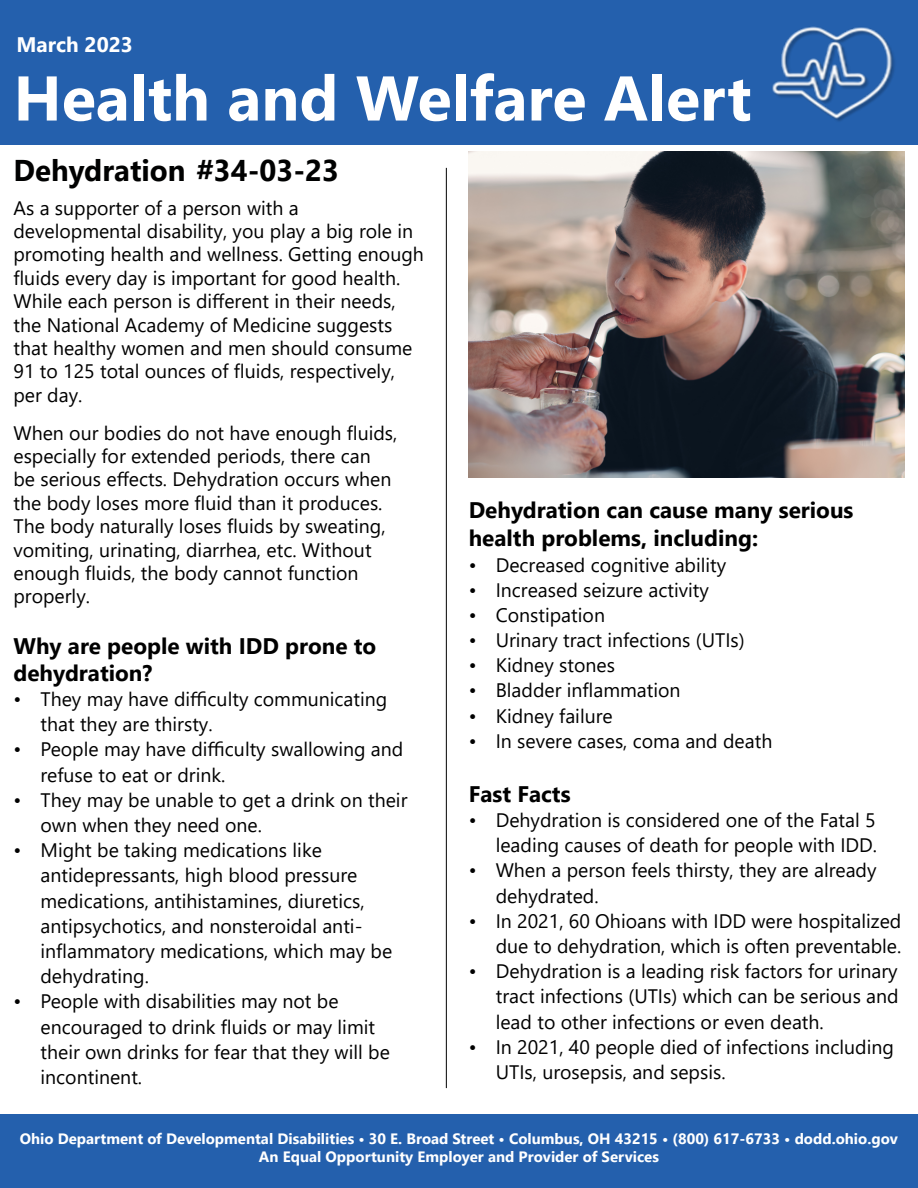
<style>
.page{position:relative;width:918px;height:1188px;background:#fff}
.page>*{position:absolute;margin:0;border:0;box-sizing:border-box;transform-origin:0 0}
.t1{font:700 63px "Segoe UI";color:#fff}
.t2{font:700 30px "Segoe UI";color:#000101}
.t3{font:700 22.5px/27px "Segoe UI";color:#000}
.t4{font:700 21px "Segoe UI";color:#fff}
.t5{font:19.5px/25.2px "Segoe UI";color:#000}
.t6{font:700 15px/18px "Segoe UI";color:#fff;text-align:center}
</style>
<div class="page">
<div style="left:0;top:0;width:918px;height:145px;background:#2460ad"></div>
<div style="left:0;top:1115px;width:918px;height:73px;background:#2460ad"></div>
<hr style="left:446px;top:168px;width:1px;height:920px;background:#000">
<img style="left:772px;top:26px;width:123px;height:95px">
<img style="left:469px;top:152px;width:435px;height:325px">
<p class="t4" style="left:16px;top:24px;width:118px">March 2023</p>
<h1 class="t1" style="left:14px;top:39px;width:739px">Health and Welfare Alert</h1>
<h2 class="t2" style="left:14px;top:142px;width:327px">Dehydration #34-03-23</h2>
<p class="t5" style="left:14px;top:194px;width:412px;line-height:23.4px">As a supporter of a person with a developmental disability, you play a big role in promoting health and wellness. Getting enough fluids every day is important for good health.<br>While each person is different in their needs, the National Academy of Medicine suggests that healthy women and men should consume 91 to 125 total ounces of fluids, respectively, per day.</p>
<p class="t5" style="left:14px;top:419px;width:385px;line-height:23.4px">When our bodies do not have enough fluids, especially for extended periods, there can<br>be serious effects. Dehydration occurs when the body loses more fluid than it produces.<br>The body naturally loses fluids by sweating, vomiting, urinating, diarrhea, etc. Without enough fluids, the body cannot function properly.</p>
<p class="t3" style="left:14px;top:631px;width:364px">Why are people with IDD prone to dehydration?</p>
<p class="t5" style="left:41px;top:685px;width:348px;text-indent:-27px">• They may have difficulty communicating that they are thirsty.</p>
<p class="t5" style="left:41px;top:735px;width:364px;text-indent:-27px">• People may have difficulty swallowing and refuse to eat or drink.</p>
<p class="t5" style="left:41px;top:786px;width:368px;text-indent:-27px">• They may be unable to get a drink on their own when they need one.</p>
<p class="t5" style="left:41px;top:836px;width:353px;text-indent:-27px">• Might be taking medications like antidepressants, high blood pressure medications, antihistamines, diuretics, antipsychotics, and nonsteroidal anti&shy;inflammatory medications, which may be dehydrating.</p>
<p class="t5" style="left:41px;top:987px;width:351px;text-indent:-27px">• People with disabilities may not be encouraged to drink fluids or may limit their own drinks for fear that they will be incontinent.</p>
<p class="t3" style="left:469px;top:493px;width:386px;line-height:28.8px">Dehydration can cause many serious health problems, including:</p>
<p class="t5" style="left:469px;top:550px;width:259px">• Decreased cognitive ability</p>
<p class="t5" style="left:469px;top:575px;width:242px">• Increased seizure activity</p>
<p class="t5" style="left:469px;top:601px;width:138px">• Constipation</p>
<p class="t5" style="left:469px;top:626px;width:278px">• Urinary tract infections (UTIs)</p>
<p class="t5" style="left:469px;top:651px;width:148px">• Kidney stones</p>
<p class="t5" style="left:469px;top:676px;width:213px">• Bladder inflammation</p>
<p class="t5" style="left:469px;top:701px;width:146px">• Kidney failure</p>
<p class="t5" style="left:469px;top:727px;width:305px">• In severe cases, coma and death</p>
<p class="t3" style="left:469px;top:779px;width:103px">Fast Facts</p>
<p class="t5" style="left:469px;top:806px;width:410px;text-align:right">• Dehydration is considered one of the Fatal 5 leading causes of death for people with IDD.</p>
<p class="t5" style="left:496px;top:856px;width:382px;text-indent:-27px">• When a person feels thirsty, they are already dehydrated.</p>
<p class="t5" style="left:469px;top:907px;width:434px;text-align:right">• In 2021, 60 Ohioans with IDD were hospitalized due to dehydration, which is often preventable.</p>
<p class="t5" style="left:496px;top:957px;width:405px;text-align:justify;text-indent:-27px">• Dehydration is a leading risk factors for urinary tract infections (UTIs) which can be serious and lead to other infections or even death.</p>
<p class="t5" style="left:496px;top:1033px;width:400px;text-indent:-27px">• In 2021, 40 people died of infections including<br>UTIs, urosepsis, and sepsis.</p>
<p class="t6" style="left:20px;top:1129px;width:880px">Ohio Department of Developmental Disabilities • 30 E. Broad Street • Columbus, OH 43215 • (800) 617-6733 • dodd.ohio.gov<br>An Equal Opportunity Employer and Provider of Services</p>
</div>
